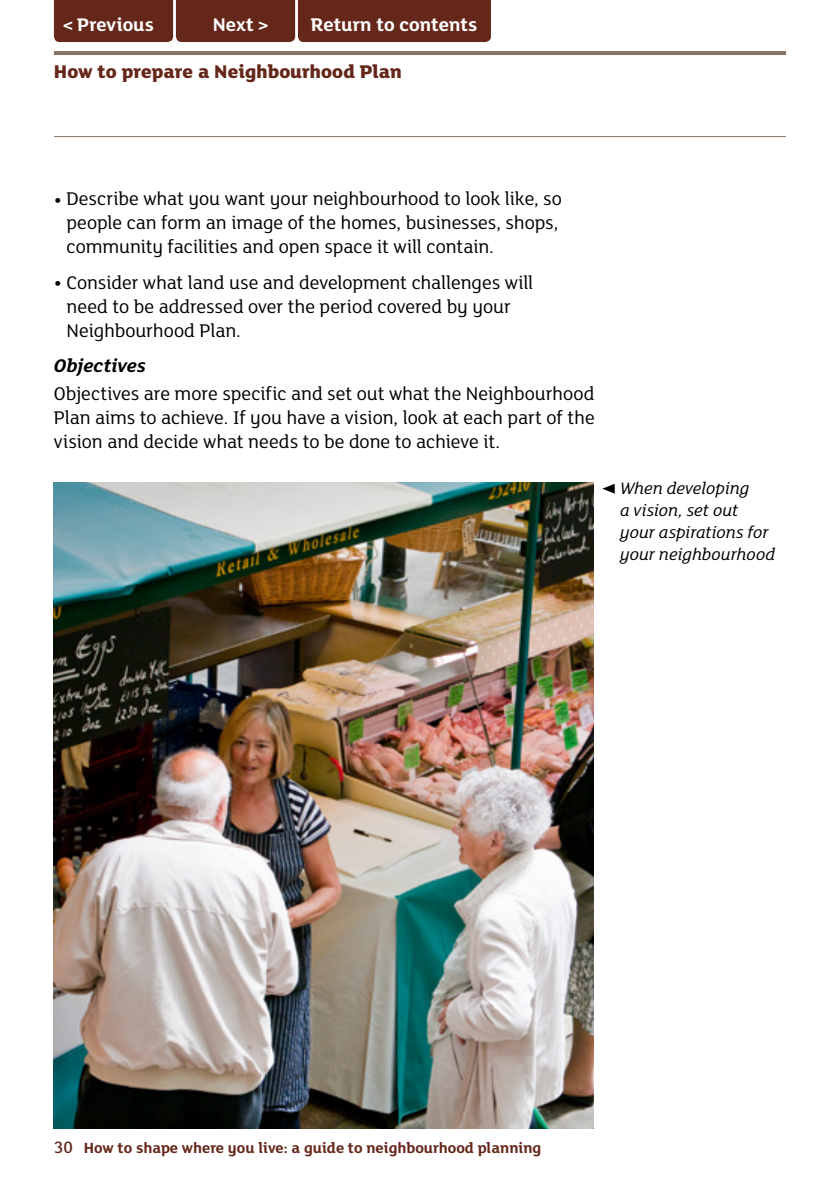
<style>
.page{position:relative;width:840px;height:1191px;background:#fff}
.page>*{position:absolute;margin:0;border:0;box-sizing:border-box;transform-origin:0 0}
.t1{font:20px/24px "FS Lola";letter-spacing:-.005em;color:#000}
.t2{font:800 20px "FS Lola";color:#65271a}
.t3{font:700 20px "FS Lola";color:#fff}
.t4{font:italic 700 20px "FS Lola";color:#000}
.t5{font:700 19.8px "FS Lola";color:#fff}
.t6{font:italic 18px/22px "FS Lola";color:#000}
.t7{font:700 16px "FS Lola";color:#65271a}
.s1{font-weight:500;font-size:25.8px}
.s2{font-size:24px}
.s3{font-weight:500;font-size:18px}
</style>
<div class="page">
<hr style="left:54px;top:51px;width:731px;height:4px;background:#857465">
<hr style="left:54px;top:136px;width:731px;height:1px;background:#857465">
<img style="left:54px;top:482px;width:538px;height:646px">
<svg style="left:602px;top:484px;width:12px;height:9px"></svg>
<div style="left:54px;top:0;width:436px;height:42px;background:#65271a"></div>
<p class="t5" style="left:61px;top:11px;width:94px"><span class="s1">&lt;</span>Previous</p>
<p class="t3" style="left:213px;top:11px;width:59px">Next<span class="s1">&gt;</span></p>
<p class="t3" style="left:310px;top:11px;width:168px">Return to contents</p>
<p class="t2" style="left:54px;top:58px;width:349px">How to prepare a Neighbourhood Plan</p>
<p class="t1" style="left:67px;top:186px;width:496px;text-indent:-13px"><span class="s2">•</span> Describe what you want your neighbourhood to look like, so people can form an image of the homes, businesses, shops, community facilities and open space it will contain.</p>
<p class="t1" style="left:67px;top:269px;width:468px;text-indent:-13px"><span class="s2">•</span> Consider what land use and development challenges will need to be addressed over the period covered by your<br>Neighbourhood Plan.</p>
<p class="t4" style="left:54px;top:352px;width:93px">Objectives</p>
<p class="t1" style="left:54px;top:381px;width:542px;text-align:justify">Objectives are more specific and set out what the Neighbourhood Plan aims to achieve. If you have a vision, look at each part of the vision and decide what needs to be done to achieve it.</p>
<p class="t6" style="left:619px;top:476px;width:156px">When developing<br>a vision, set out your aspirations for your neighbourhood</p>
<p class="t7" style="left:54px;top:1137px;width:488px"><span class="s3">30</span> How to shape where you live: a guide to neighbourhood planning</p>
</div>
